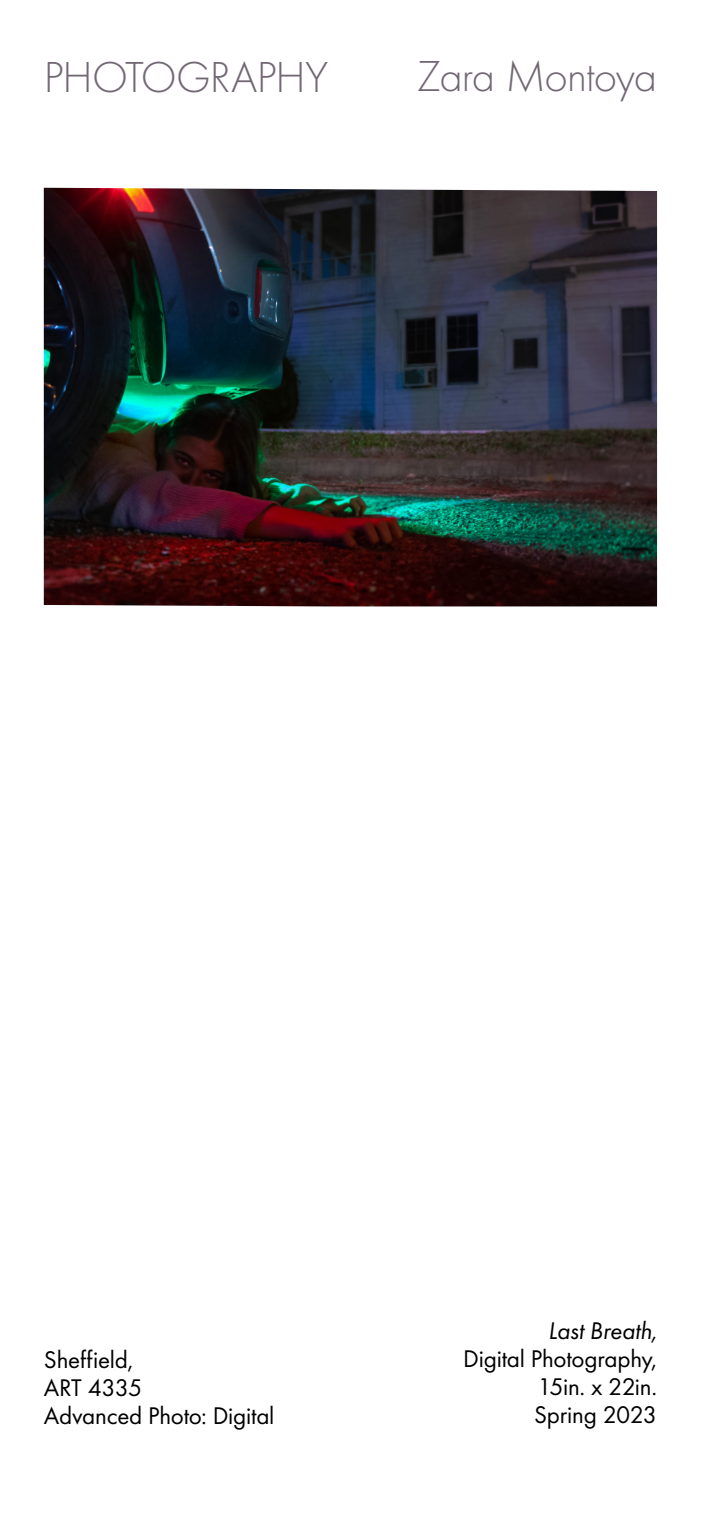
<style>
.page{position:relative;width:704px;height:1523px;background:#fff}
.page>*{position:absolute;margin:0;border:0;box-sizing:border-box;transform-origin:0 0}
.t1{font:300 45px "Futura PT";letter-spacing:-.025em;color:#726874}
.t2{font:25px/28.1px "Futura PT";letter-spacing:-.01em;color:#000;text-align:justify}
.t3{font:italic 25px "Futura PT";letter-spacing:-.005em;color:#000}
</style>
<div class="page">
<img style="left:44px;top:188px;width:612px;height:418px">
<h1 class="t1" style="left:44px;top:51px;width:286px">PHOTOGRAPHY</h1>
<h1 class="t1" style="left:416px;top:50px;width:242px">Zara Montoya</h1>
<p class="t2" style="left:44px;top:1345px;width:232px;text-align:left">Sheffield,<br>ART 4335<br>Advanced Photo: Digital</p>
<p class="t3" style="left:547px;top:1315px;width:110px">Last Breath,</p>
<p class="t2" style="left:533px;top:1344px;width:124px;text-indent:-71px">Digital Photography, 15in. x 22in.<br>Spring 2023</p>
</div>
